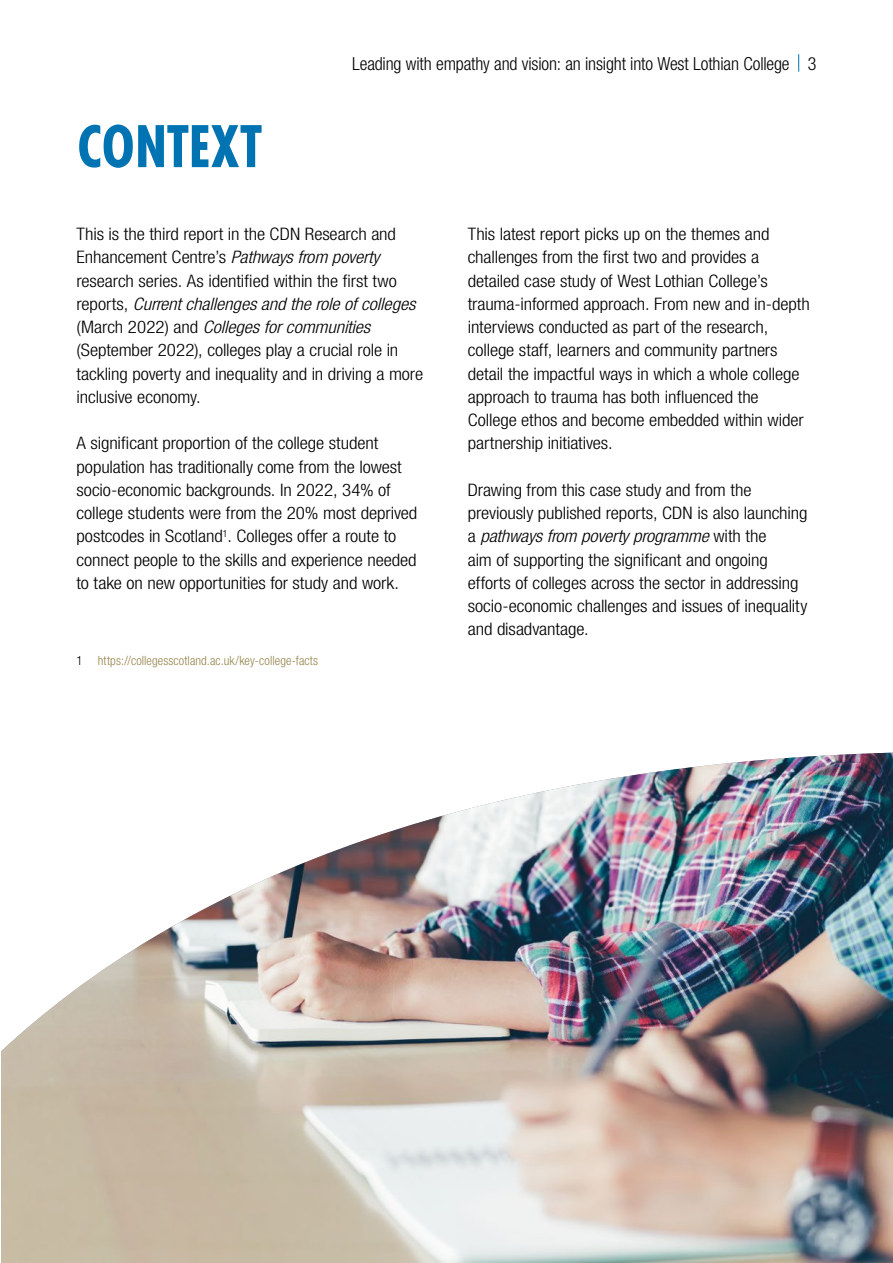
<style>
.page{position:relative;width:893px;height:1263px;background:#fff}
.page>*{position:absolute;margin:0;border:0;box-sizing:border-box;transform-origin:0 0}
.t1{font:700 63px "Futura PT Cond";letter-spacing:.005em;color:#0073b3}
.t2{font:300 condensed 18px "Helvetica Neue LT Std";letter-spacing:-.01em;color:#000}
.t3{font:300 condensed 17.25px/23.2px "Helvetica Neue LT Std";letter-spacing:-.005em;color:#000;scale:1.1 1}
.t4{font:300 condensed 12.75px "Helvetica Neue LT Std";letter-spacing:.005em;color:#96864d}
.s1{font-style:italic}
.s2{color:#000}
</style>
<div class="page">
<svg style="left:798px;top:54px;width:1px;height:17px"></svg>
<img style="left:1px;top:753px;width:892px;height:510px">
<h1 class="t1" style="left:77px;top:110px;width:186px">CONTEXT</h1>
<p class="t2" style="left:352px;top:53px;width:466px">Leading with empathy and vision: an insight into West Lothian College 3</p>
<p class="t3" style="left:77px;top:222px;width:317px">This is the third report in the CDN Research and Enhancement Centre’s <span class="s1">Pathways from poverty </span>research series. As identified within the first two reports, <span class="s1">Current challenges and the role of colleges </span>(March 2022) and <span class="s1">Colleges for communities </span>(September 2022), colleges play a crucial role in tackling poverty and inequality and in driving a more inclusive economy.</p>
<p class="t3" style="left:77px;top:431px;width:311px">A significant proportion of the college student population has traditionally come from the lowest socio-economic backgrounds. In 2022, 34% of college students were from the 20% most deprived postcodes in Scotland<sup>1</sup>. Colleges offer a route to connect people to the skills and experience needed to take on new opportunities for study and work.</p>
<p class="t4" style="left:77px;top:653px;width:243px"><span class="s2">1</span> https://collegesscotland.ac.uk/key-college-facts</p>
<p class="t3" style="left:468px;top:222px;width:312px">This latest report picks up on the themes and challenges from the first two and provides a detailed case study of West Lothian College’s trauma-informed approach. From new and in-depth interviews conducted as part of the research, college staff, learners and community partners detail the impactful ways in which a whole college approach to trauma has both influenced the College ethos and become embedded within wider partnership initiatives.</p>
<p class="t3" style="left:468px;top:478px;width:310px">Drawing from this case study and from the previously published reports, CDN is also launching a <span class="s1">pathways from poverty programme</span> with the<br>aim of supporting the significant and ongoing efforts of colleges across the sector in addressing socio-economic challenges and issues of inequality and disadvantage.</p>
</div>
